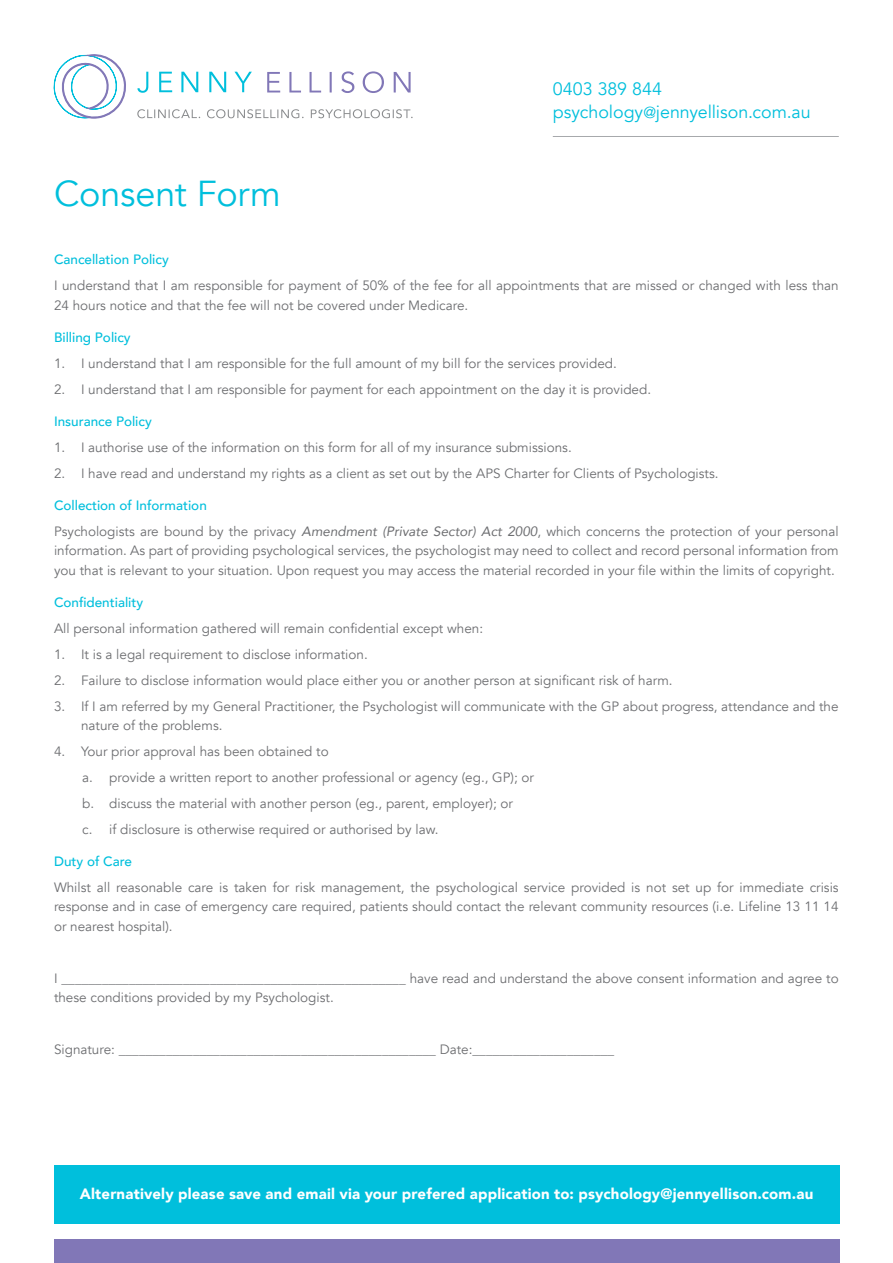
<style>
.page{position:relative;width:893px;height:1263px;background:#fff}
.page>*{position:absolute;margin:0;border:0;box-sizing:border-box;transform-origin:0 0}
.t1{font:36px "Avenir";letter-spacing:-.005em;color:#00bfdc}
.t2{font:17.85px/23.5px "Avenir";letter-spacing:-.005em;color:#00bfdc}
.t3{font:900 15px "Avenir";letter-spacing:.015em;color:#fff}
.t4{font:13.5px/19.5px "Avenir";color:#6d6e71}
.t5{font:500 13.5px "Avenir";color:#00bfdc}
.s1{font-size:15.9px}
.s2{font-weight:500;color:#00bfdc}
.s3{font-style:italic}
</style>
<div class="page">
<div style="left:54px;top:1239px;width:785px;height:24px;background:#8177b7"></div>
<hr style="left:553px;top:136px;width:286px;height:1px;background:#a7a9ac">
<svg style="left:137px;top:109px;width:276px;height:9px"></svg>
<svg style="left:137px;top:72px;width:115px;height:21px"></svg>
<svg style="left:267px;top:71px;width:144px;height:22px"></svg>
<svg style="left:53px;top:54px;width:73px;height:64px"></svg>
<div style="left:54px;top:1165px;width:785px;height:59px;background:#00bfdc"></div>
<h1 class="t1" style="left:54px;top:173px;width:228px">Consent Form</h1>
<h2 class="t2" style="left:553px;top:77px;width:259px">0403 389 844 psychology<span class="s1">@</span>jennyellison.com.au</h2>
<p class="t5" style="left:54px;top:248px;width:116px">Cancellation Policy</p>
<p class="t4" style="left:54px;top:276px;width:786px">I understand that I am responsible for payment of 50% of the fee for all appointments that are missed or changed with less than<br>24 hours notice and that the fee will not be covered under Medicare.</p>
<p class="t5" style="left:54px;top:326px;width:78px">Billing Policy</p>
<p class="t4" style="left:54px;top:354px;width:564px">1. I understand that I am responsible for the full amount of my bill for the services provided.</p>
<p class="t4" style="left:54px;top:380px;width:599px">2. I understand that I am responsible for payment for each appointment on the day it is provided.</p>
<p class="t5" style="left:54px;top:410px;width:99px">Insurance Policy</p>
<p class="t4" style="left:54px;top:438px;width:519px">1. I authorise use of the information on this form for all of my insurance submissions.</p>
<p class="t4" style="left:54px;top:464px;width:666px">2. I have read and understand my rights as a client as set out by the APS Charter for Clients of Psychologists.</p>
<p class="t4" style="left:54px;top:493px;width:786px;line-height:26px"><span class="s2">Collection of Information<br></span>Psychologists are bound by the privacy <span class="s3">Amendment (Private Sector) Act 2000</span>, which concerns the protection of your personal</p>
<p class="t4" style="left:54px;top:541px;width:786px">information. As part of providing psychological services, the psychologist may need to collect and record personal information from you that is relevant to your situation. Upon request you may access the material recorded in your file within the limits of copyright.</p>
<p class="t5" style="left:54px;top:591px;width:91px">Confidentiality</p>
<p class="t4" style="left:54px;top:619px;width:431px">All personal information gathered will remain confidential except when:</p>
<p class="t4" style="left:54px;top:645px;width:315px">1. It is a legal requirement to disclose information.</p>
<p class="t4" style="left:54px;top:671px;width:620px">2. Failure to disclose information would place either you or another person at significant risk of harm.</p>
<p class="t4" style="left:81px;top:696px;width:759px;text-indent:-27px">3. If I am referred by my General Practitioner, the Psychologist will communicate with the GP about progress, attendance and the nature of the problems.</p>
<p class="t4" style="left:82px;top:739px;width:453px;line-height:26px;text-indent:-28px">4. Your prior approval has been obtained to<br>a. provide a written report to another professional or agency (eg., GP); or b. discuss the material with another person (eg., parent, employer); or<br>c. if disclosure is otherwise required or authorised by law.</p>
<p class="t5" style="left:54px;top:850px;width:80px">Duty of Care</p>
<p class="t4" style="left:54px;top:878px;width:786px;text-align:justify">Whilst all reasonable care is taken for risk management, the psychological service provided is not set up for immediate crisis response and in case of emergency care required, patients should contact the relevant community resources (i.e. Lifeline 13 11 14 or nearest hospital).</p>
<p class="t4" style="left:54px;top:968px;width:786px">I ___________________________________________________ have read and understand the above consent information and agree to these conditions provided by my Psychologist.</p>
<p class="t4" style="left:54px;top:1040px;width:562px">Signature: _______________________________________________ Date:_____________________</p>
<p class="t3" style="left:80px;top:1181px;width:735px">Alternatively please save and email via your prefered application to: psychology@jennyellison.com.au</p>
</div>
